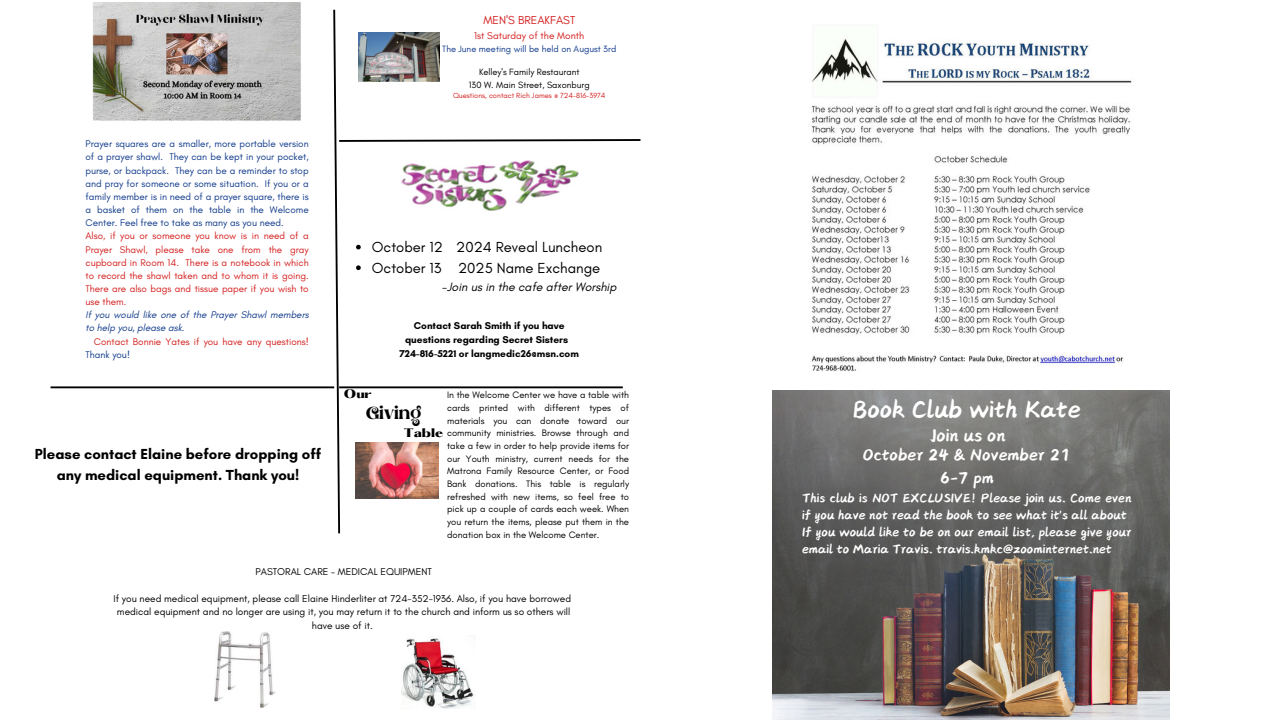
<style>
.page{position:relative;width:1281px;height:720px;background:#fff}
.page>*{position:absolute;margin:0;border:0;box-sizing:border-box;transform-origin:0 0}
.t1{font:23.62px "Canva Scholar";color:#fff}
.t2{font:17.38px "Canva Scholar";color:#fff}
.t3{font:600 17.25px "Aprila";color:#000}
.t4{font:16.12px/22.5px "Canva Scholar";color:#fff;text-align:center}
.t5{font:700 14.88px/20.6px "Glacial Indifference";color:#000;text-align:center}
.t6{font:14.88px/20.6px "Glacial Indifference";color:#000}
.t7{font:12.38px/16.9px "Canva Scholar";color:#fff}
.t8{font:italic 12.38px "Glacial Indifference";color:#000}
.t9{font:11.75px "Glacial Indifference";color:#d41e1d}
.t10{font:900 10.88px "Hatton";color:#000}
.t11{font:10.12px/13.5px "Glacial Indifference";color:#000;text-align:center}
.t12{font:700 10.12px/13.9px "Glacial Indifference";color:#000;text-align:center}
.t13{font:10.12px "Glacial Indifference";color:#d41e1d}
.t14{font:9.88px/13.1px "Glacial Indifference";color:#103a8b;text-align:justify}
.t15{font:9.88px/13.1px "Glacial Indifference";color:#d41e1d;text-align:justify}
.t16{font:italic 9.88px/13.1px "Glacial Indifference";color:#103a8b}
.t17{font:9.5px/12.6px "Glacial Indifference";color:#000;text-align:justify}
.t18{font:9.25px "Glacial Indifference";color:#000}
.t19{font:9.25px "Glacial Indifference";color:#103a8b}
.t20{font:7.62px "Glacial Indifference";color:#d41e1d}
.s1{color:#103a8b}
</style>
<div class="page">
<img style="left:93px;top:2px;width:208px;height:119px">
<hr style="left:51px;top:386px;width:283px;height:2px;background:#000">
<img style="left:214px;top:632px;width:61px;height:76px">
<img style="left:402px;top:638px;width:72px;height:70px">
<img style="left:772px;top:390px;width:398px;height:330px">
<img style="left:811px;top:39px;width:321px;height:332px">
<svg style="left:332px;top:9px;width:309px;height:525px"></svg>
<p class="t14" style="left:86px;top:137px;width:225px">Prayer squares are a smaller, more portable version of a prayer shawl. They can be kept in your pocket, purse, or backpack. They can be a reminder to stop and pray for someone or some situation. If you or a family member is in need of a prayer square, there is a basket of them on the table in the Welcome Center. Feel free to take as many as you need.</p>
<p class="t15" style="left:86px;top:229px;width:225px">Also, if you or someone you know is in need of a Prayer Shawl, please take one from the gray cupboard in Room 14. There is a notebook in which to record the shawl taken and to whom it is going.<br>There are also bags and tissue paper if you wish to use them.</p>
<p class="t16" style="left:86px;top:308px;width:225px">If you would like one of the Prayer Shawl members to help you, please ask.</p>
<p class="t15" style="left:86px;top:335px;width:225px;text-indent:8px">Contact Bonnie Yates if you have any questions!<br><span class="s1">Thank you!</span></p>
<h6 class="t5" style="left:35px;top:444px;width:288px">Please contact Elaine before dropping off any medical equipment. Thank you!</h6>
<h6 class="t9" style="left:483px;top:13px;width:93px">MEN'S BREAKFAST</h6>
<p class="t13" style="left:474px;top:29px;width:111px">1st Saturday of the Month</p>
<p class="t19" style="left:442px;top:43px;width:175px">The June meeting will be held on August 3rd</p>
<h2 class="t18" style="left:479px;top:66px;width:102px">Kelley's Family Restaurant</h2>
<p class="t18" style="left:469px;top:79px;width:122px">130 W. Main Street, Saxonburg</p>
<p class="t20" style="left:453px;top:91px;width:154px">Questions, contact Rich James @ 724-816-3974</p>
<p class="t6" style="left:372px;top:237px;width:72px">October 12</p>
<p class="t6" style="left:372px;top:257px;width:71px">October 13</p>
<p class="t6" style="left:456px;top:237px;width:147px">2024 Reveal Luncheon<br>2025 Name Exchange</p>
<p class="t8" style="left:442px;top:279px;width:176px">-Join us in the cafe after Worship</p>
<h4 class="t12" style="left:405px;top:319px;width:165px">Contact Sarah Smith if you have questions regarding Secret Sisters</h4>
<p class="t12" style="left:399px;top:347px;width:181px">724-816-5221 or langmedic26@msn.com</p>
<p class="t17" style="left:447px;top:389px;width:183px">In the Welcome Center we have a table with cards printed with different types of materials you can donate toward our community ministries. Browse through and take a few in order to help provide items for our Youth ministry, current needs for the Matrona Family Resource Center, or Food Bank donations. This table is regularly refreshed with new items, so feel free to pick up a couple of cards each week. When you return the items, please put them in the donation box in the Welcome Center.</p>
<p class="t10" style="left:344px;top:389px;width:29px">Our</p>
<p class="t3" style="left:366px;top:406px;width:57px">Giving</p>
<p class="t10" style="left:404px;top:427px;width:41px">Table</p>
<p class="t11" style="left:255px;top:565px;width:178px">PASTORAL CARE – MEDICAL EQUIPMENT</p>
<p class="t11" style="left:114px;top:592px;width:459px">If you need medical equipment, please call Elaine Hinderliter at 724-352-1936. Also, if you have borrowed</p>
<p class="t11" style="left:117px;top:605px;width:455px">medical equipment and no longer are using it, you may return it to the church and inform us so others will have use of it.</p>
<p class="t1" style="left:853px;top:398px;width:229px">Book Club with Kate</p>
<h1 class="t4" style="left:863px;top:444px;width:209px">October 24 &amp; November 21<br>6-7 pm</h1>
<h1 class="t7" style="left:802px;top:490px;width:331px">This club is NOT EXCLUSIVE! Please join us. Come even if you have not read the book to see what it's all about If you would like to be on our email list, please give your email to Maria Travis. travis.kmkc@zoominternet.net</h1>
<h3 class="t2" style="left:931px;top:427px;width:76px">Join us on</h3>
</div>
